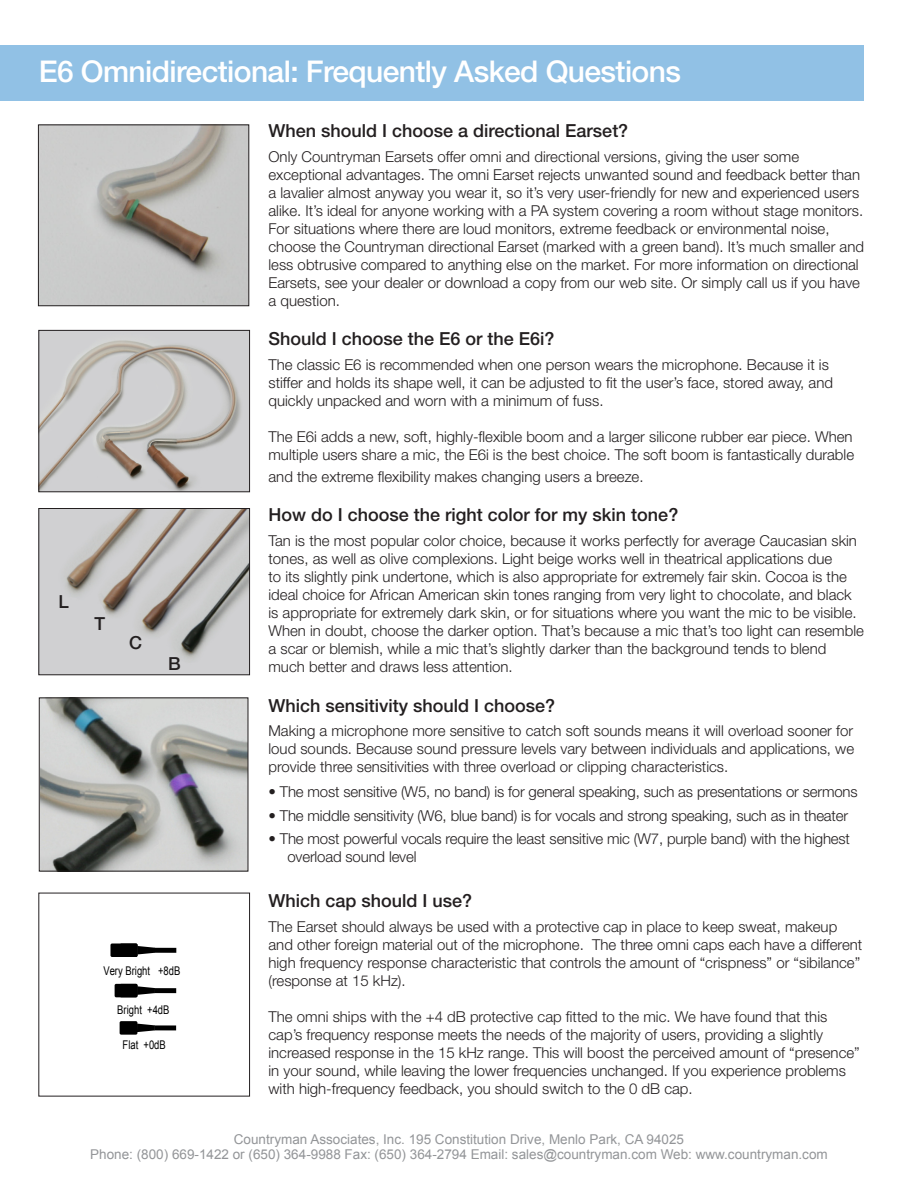
<style>
.page{position:relative;width:918px;height:1188px;background:#fff}
.page>*{position:absolute;margin:0;border:0;box-sizing:border-box;transform-origin:0 0}
.t1{font:500 30px "Helvetica Neue";letter-spacing:-.02em;color:#fff}
.t2{font:500 18px "Helvetica Neue";color:#231f20}
.t3{font:300 15px/18px "Helvetica Neue";color:#231f20}
.t4{font:13.5px "Arial";color:#939598}
.t5{font:12px "Arial";color:#000;scale:.79 1}
</style>
<div class="page">
<img style="left:40px;top:332px;width:208px;height:158px">
<div style="left:38px;top:330px;width:212px;height:162px;border:1px solid #231f20"></div>
<img style="left:40px;top:510px;width:208px;height:163px">
<div style="left:38px;top:508px;width:212px;height:167px;border:1px solid #231f20"></div>
<img style="left:41px;top:700px;width:205px;height:170px">
<div style="left:39px;top:698px;width:209px;height:174px;border:1px solid #231f20"></div>
<img style="left:40px;top:126px;width:207px;height:178px">
<div style="left:38px;top:124px;width:211px;height:182px;border:1px solid #231f20"></div>
<div style="left:0;top:45px;width:864px;height:56px;background:#91c1e5"></div>
<div style="left:120px;top:1021px;width:17px;height:14px;background:#000;border-radius:2px"></div>
<svg style="left:137px;top:1024px;width:18px;height:8px"></svg>
<div style="left:154px;top:1025px;width:22px;height:5px;background:#000"></div>
<div style="left:110px;top:944px;width:27px;height:13px;background:#000;border-radius:2px"></div>
<div style="left:120px;top:944px;width:18px;height:13px;background:#000;border-radius:2px"></div>
<svg style="left:137px;top:946px;width:18px;height:8px"></svg>
<div style="left:155px;top:948px;width:21px;height:5px;background:#000"></div>
<div style="left:115px;top:984px;width:22px;height:13px;background:#000;border-radius:2px"></div>
<div style="left:120px;top:984px;width:18px;height:13px;background:#000;border-radius:2px"></div>
<svg style="left:137px;top:986px;width:18px;height:9px"></svg>
<div style="left:155px;top:988px;width:21px;height:5px;background:#000"></div>
<p class="t1" style="left:39px;top:53px;width:644px">E6 Omnidirectional: Frequently Asked Questions</p>
<p class="t2" style="left:59px;top:590px;width:12px">L</p>
<p class="t2" style="left:94px;top:613px;width:12px">T</p>
<p class="t2" style="left:129px;top:632px;width:14px">C</p>
<p class="t2" style="left:168px;top:653px;width:14px">B</p>
<p class="t5" style="left:103px;top:964px;width:99px">Very Bright +8dB</p>
<p class="t5" style="left:117px;top:1003px;width:68px">Bright +4dB</p>
<p class="t5" style="left:123px;top:1038px;width:56px">Flat +0dB</p>
<p class="t2" style="left:268px;top:120px;width:361px">When should I choose a directional Earset?</p>
<p class="t3" style="left:268px;top:147px;width:597px">Only Countryman Earsets offer omni and directional versions, giving the user some exceptional advantages. The omni Earset rejects unwanted sound and feedback better than a lavalier almost anyway you wear it, so it’s very user-friendly for new and experienced users alike. It’s ideal for anyone working with a PA system covering a room without stage monitors.<br>For situations where there are loud monitors, extreme feedback or environmental noise, choose the Countryman directional Earset (marked with a green band). It’s much smaller and less obtrusive compared to anything else on the market. For more information on directional Earsets, see your dealer or download a copy from our web site. Or simply call us if you have a question.</p>
<p class="t2" style="left:268px;top:328px;width:288px">Should I choose the E6 or the E6i?</p>
<p class="t3" style="left:268px;top:355px;width:566px">The classic E6 is recommended when one person wears the microphone. Because it is stiffer and holds its shape well, it can be adjusted to fit the user’s face, stored away, and quickly unpacked and worn with a minimum of fuss.</p>
<p class="t3" style="left:268px;top:427px;width:587px">The E6i adds a new, soft, highly-flexible boom and a larger silicone rubber ear piece. When multiple users share a mic, the E6i is the best choice. The soft boom is fantastically durable</p>
<p class="t3" style="left:268px;top:467px;width:377px">and the extreme flexibility makes changing users a breeze.</p>
<p class="t2" style="left:268px;top:504px;width:411px">How do I choose the right color for my skin tone?</p>
<p class="t3" style="left:268px;top:531px;width:597px">Tan is the most popular color choice, because it works perfectly for average Caucasian skin tones, as well as olive complexions. Light beige works well in theatrical applications due<br>to its slightly pink undertone, which is also appropriate for extremely fair skin. Cocoa is the ideal choice for African American skin tones ranging from very light to chocolate, and black is appropriate for extremely dark skin, or for situations where you want the mic to be visible.<br>When in doubt, choose the darker option. That’s because a mic that’s too light can resemble a scar or blemish, while a mic that’s slightly darker than the background tends to blend much better and draws less attention.</p>
<p class="t2" style="left:268px;top:695px;width:288px">Which sensitivity should I choose?</p>
<p class="t3" style="left:268px;top:722px;width:587px;text-align:justify">Making a microphone more sensitive to catch soft sounds means it will overload sooner for loud sounds. Because sound pressure levels vary between individuals and applications, we provide three sensitivities with three overload or clipping characteristics.</p>
<p class="t3" style="left:268px;top:783px;width:591px">• The most sensitive (W5, no band) is for general speaking, such as presentations or sermons</p>
<p class="t3" style="left:268px;top:806px;width:581px">• The middle sensitivity (W6, blue band) is for vocals and strong speaking, such as in theater</p>
<p class="t3" style="left:287px;top:829px;width:564px;text-indent:-19px">• The most powerful vocals require the least sensitive mic (W7, purple band) with the highest overload sound level</p>
<p class="t2" style="left:268px;top:890px;width:205px">Which cap should I use?</p>
<p class="t3" style="left:268px;top:917px;width:595px">The Earset should always be used with a protective cap in place to keep sweat, makeup and other foreign material out of the microphone. The three omni caps each have a different high frequency response characteristic that controls the amount of “crispness” or “sibilance” (response at 15 kHz).</p>
<p class="t3" style="left:268px;top:1007px;width:593px">The omni ships with the +4 dB protective cap fitted to the mic. We have found that this cap’s frequency response meets the needs of the majority of users, providing a slightly increased response in the 15 kHz range. This will boost the perceived amount of “presence” in your sound, while leaving the lower frequencies unchanged. If you experience problems with high-frequency feedback, you should switch to the 0 dB cap.</p>
<p class="t4" style="left:234px;top:1132px;width:452px">Countryman Associates, Inc. 195 Constitution Drive, Menlo Park, CA 94025</p>
<p class="t4" style="left:90px;top:1147px;width:739px">Phone: (800) 669-1422 or (650) 364-9988 Fax: (650) 364-2794 Email: sales@countryman.com Web: www.countryman.com</p>
</div>
